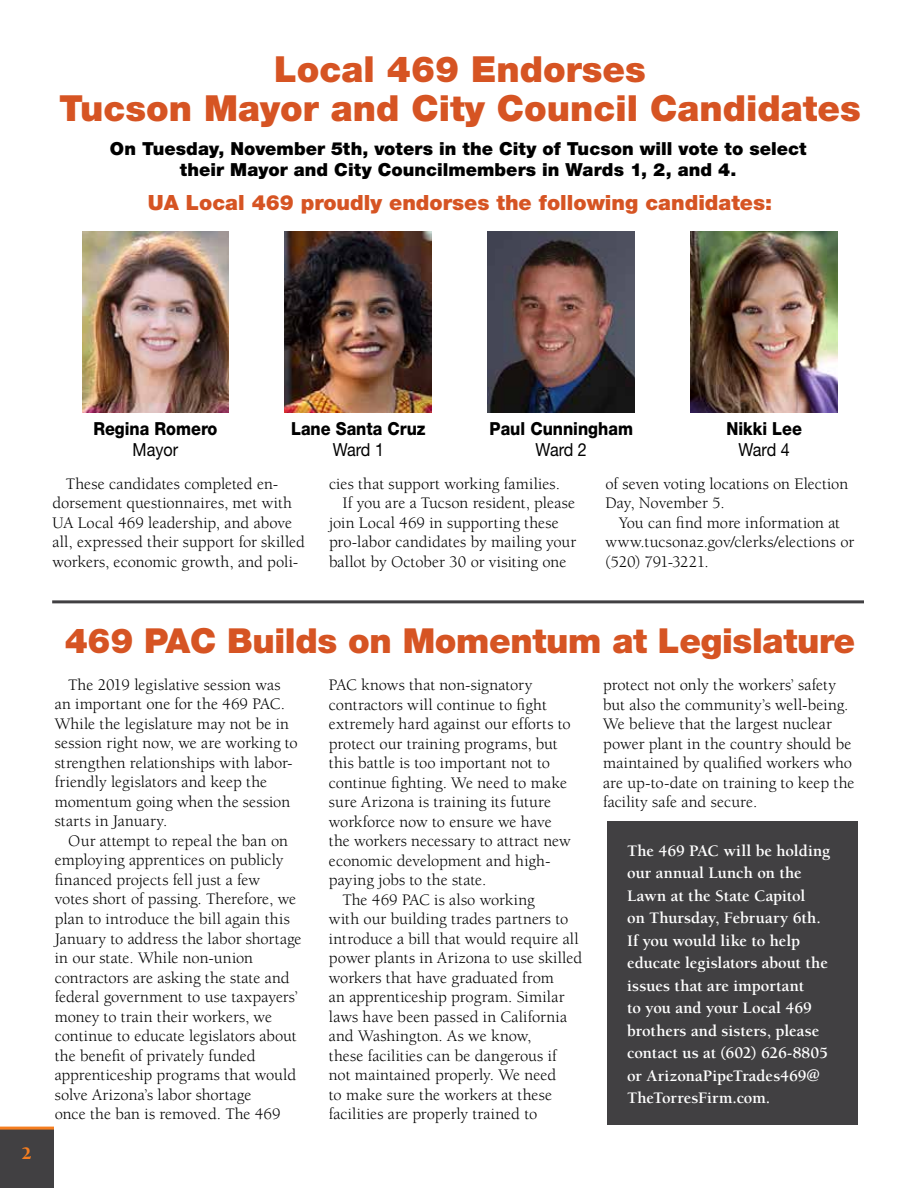
<style>
.page{position:relative;width:918px;height:1188px;background:#fff}
.page>*{position:absolute;margin:0;border:0;box-sizing:border-box;transform-origin:0 0}
.t1{font:900 36px/39px "Helvetica Neue";color:#d65423;text-align:center}
.t2{font:900 34.5px "Helvetica Neue";letter-spacing:-.01em;color:#d65423}
.t3{font:900 21px "Helvetica Neue";color:#d65423}
.t4{font:900 18px/21px "Helvetica Neue";color:#000;text-align:center}
.t5{font:800 18px "Helvetica Neue";color:#000;scale:.9 1}
.t6{font:18px "Helvetica Neue";color:#000;scale:.9 1}
.t7{font:900 18px "Berkeley";color:#f57e20}
.t8{font:16.5px/19.5px "Berkeley";color:#000}
.t9{font:700 16.5px/22.5px "Berkeley";letter-spacing:-.005em;color:#fff}
</style>
<div class="page">
<div style="left:0;top:1129px;width:54px;height:59px;background:#414042"></div>
<hr style="left:0;top:1127px;width:54px;height:3px;background:#f57e20">
<img style="left:285px;top:231px;width:147px;height:181px">
<img style="left:82px;top:231px;width:147px;height:181px">
<img style="left:488px;top:232px;width:147px;height:180px">
<img style="left:691px;top:231px;width:147px;height:181px">
<div style="left:607px;top:822px;width:251px;height:303px;background:#414042"></div>
<hr style="left:52px;top:600px;width:812px;height:3px;background:#414042">
<h1 class="t1" style="left:59px;top:49px;width:803px">Local 469 Endorses<br>Tucson Mayor and City Council Candidates</h1>
<p class="t4" style="left:110px;top:138px;width:698px">On Tuesday, November 5th, voters in the City of Tucson will vote to select their Mayor and City Councilmembers in Wards 1, 2, and 4.</p>
<p class="t3" style="left:148px;top:190px;width:626px">UA Local 469 proudly endorses the following candidates:</p>
<p class="t5" style="left:93px;top:417px;width:140px">Regina Romero</p>
<p class="t6" style="left:133px;top:438px;width:52px">Mayor</p>
<p class="t5" style="left:291px;top:417px;width:151px">Lane Santa Cruz</p>
<p class="t6" style="left:333px;top:438px;width:59px">Ward 1</p>
<p class="t5" style="left:490px;top:417px;width:161px">Paul Cunningham</p>
<p class="t6" style="left:536px;top:438px;width:59px">Ward 2</p>
<p class="t5" style="left:726px;top:417px;width:86px">Nikki Lee</p>
<p class="t6" style="left:739px;top:438px;width:59px">Ward 4</p>
<p class="t8" style="left:52px;top:474px;width:254px;text-indent:13px">These candidates completed en&shy;dorsement questionnaires, met with UA Local 469 leadership, and above all, expressed their support for skilled workers, economic growth, and poli-</p>
<p class="t8" style="left:329px;top:474px;width:230px">cies that support working families.</p>
<p class="t8" style="left:343px;top:494px;width:234px">If you are a Tucson resident, please</p>
<p class="t8" style="left:329px;top:513px;width:231px">join Local 469 in supporting these</p>
<p class="t8" style="left:329px;top:533px;width:249px">pro-labor candidates by mailing your</p>
<p class="t8" style="left:329px;top:552px;width:239px">ballot by October 30 or visiting one</p>
<p class="t8" style="left:606px;top:474px;width:244px">of seven voting locations on Election<br>Day, November 5.</p>
<p class="t8" style="left:606px;top:513px;width:250px;text-indent:13px">You can find more information at www. tucsonaz.gov/clerks/elections or (520) 791-3221.</p>
<p class="t7" style="left:22px;top:1144px;width:12px">2</p>
<h2 class="t2" style="left:65px;top:621px;width:792px">469 PAC Builds on Momentum at Legislature</h2>
<p class="t8" style="left:55px;top:675px;width:245px;text-indent:13px">The 2019 legislative session was an important one for the 469 PAC.<br>While the legislature may not be in session right now, we are working to strengthen relationships with labor&shy;friendly legislators and keep the momentum going when the session starts in January.</p>
<p class="t8" style="left:55px;top:831px;width:248px;text-indent:13px">Our attempt to repeal the ban on employing apprentices on publicly financed projects fell just a few<br>votes short of passing. Therefore, we plan to introduce the bill again this January to address the labor shortage in our state. While non-union contractors are asking the state and federal government to use taxpayers’ money to train their workers, we continue to educate legislators about the benefit of privately funded apprenticeship programs that would solve Arizona’s labor shortage<br>once the ban is removed. The 469</p>
<p class="t8" style="left:329px;top:675px;width:205px">PAC knows that non-signatory</p>
<p class="t8" style="left:329px;top:695px;width:219px">contractors will continue to fight</p>
<p class="t8" style="left:329px;top:714px;width:243px">extremely hard against our efforts to</p>
<p class="t8" style="left:329px;top:734px;width:230px">protect our training programs, but</p>
<p class="t8" style="left:329px;top:753px;width:223px">this battle is too important not to</p>
<p class="t8" style="left:329px;top:773px;width:240px">continue fighting. We need to make</p>
<p class="t8" style="left:329px;top:792px;width:224px">sure Arizona is training its future</p>
<p class="t8" style="left:329px;top:812px;width:224px">workforce now to ensure we have</p>
<p class="t8" style="left:329px;top:831px;width:243px">the workers necessary to attract new</p>
<p class="t8" style="left:329px;top:851px;width:223px">economic development and high-</p>
<p class="t8" style="left:329px;top:870px;width:156px">paying jobs to the state.</p>
<p class="t8" style="left:342px;top:890px;width:194px">The 469 PAC is also working</p>
<p class="t8" style="left:329px;top:909px;width:241px">with our building trades partners to</p>
<p class="t8" style="left:329px;top:929px;width:251px">introduce a bill that would require all</p>
<p class="t8" style="left:329px;top:948px;width:255px">power plants in Arizona to use skilled</p>
<p class="t8" style="left:329px;top:968px;width:226px">workers that have graduated from</p>
<p class="t8" style="left:329px;top:988px;width:237px">an apprenticeship program. Similar</p>
<p class="t8" style="left:329px;top:1007px;width:240px">laws have been passed in California</p>
<p class="t8" style="left:329px;top:1027px;width:204px">and Washington. As we know,</p>
<p class="t8" style="left:329px;top:1046px;width:229px">these facilities can be dangerous if</p>
<p class="t8" style="left:329px;top:1066px;width:229px">not maintained properly. We need</p>
<p class="t8" style="left:329px;top:1085px;width:225px">to make sure the workers at these</p>
<p class="t8" style="left:329px;top:1105px;width:210px">facilities are properly trained to</p>
<p class="t8" style="left:603px;top:676px;width:253px">protect not only the workers’ safety but also the community’s well-being.<br>We believe that the largest nuclear power plant in the country should be maintained by qualified workers who are up-to-date on training to keep the facility safe and secure.</p>
<p class="t9" style="left:627px;top:839px;width:204px">The 469 PAC will be holding our annual Lunch on the<br>Lawn at the State Capitol<br>on Thursday, February 6th.<br>If you would like to help educate legislators about the issues that are important<br>to you and your Local 469 brothers and sisters, please contact us at (602) 626-8805 or ArizonaPipeTrades469@<br>TheTorresFirm.com.</p>
</div>
